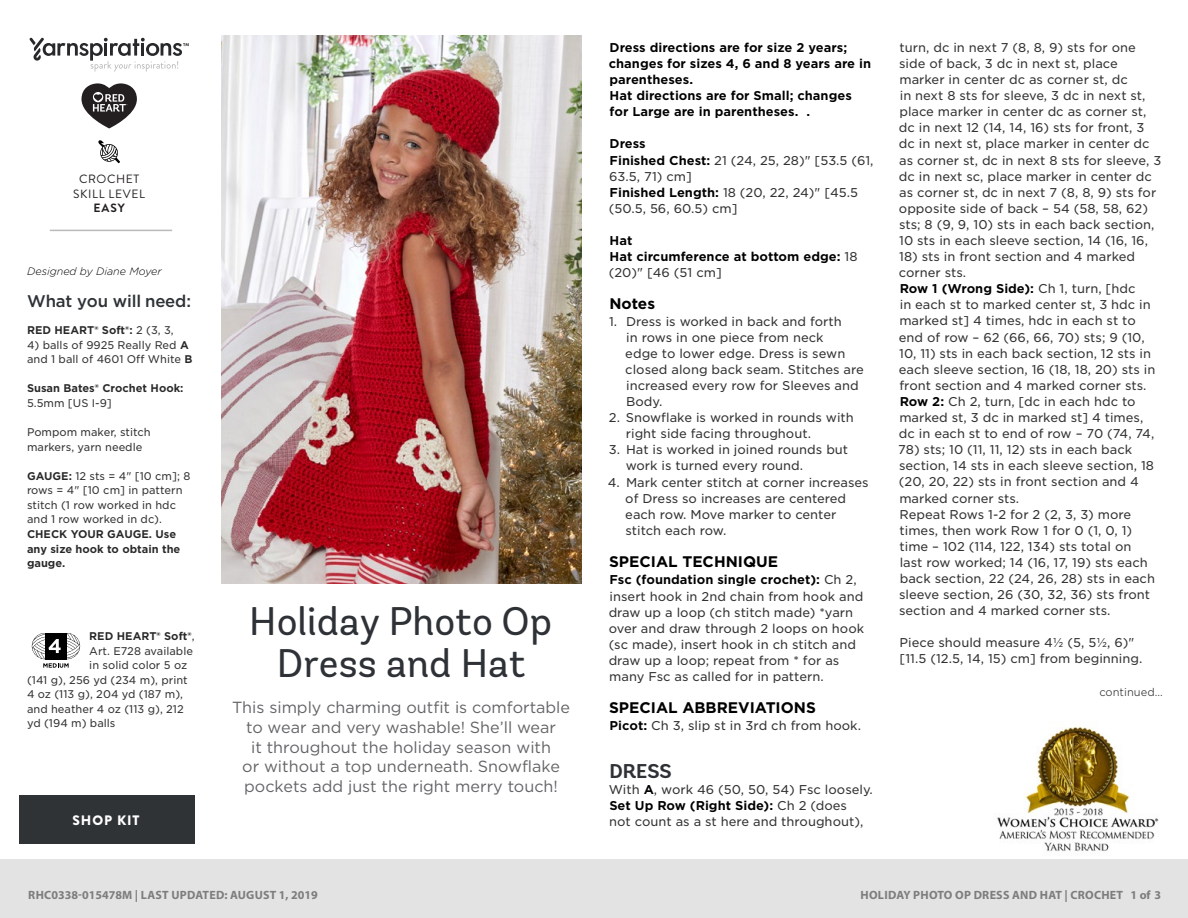
<style>
.page{position:relative;width:1188px;height:918px;background:#fff}
.page>*{position:absolute;margin:0;border:0;box-sizing:border-box;transform-origin:0 0}
.t1{font:39.9px/42.2px "Andes Rounded";color:#2e3236;text-align:center}
.t2{font:700 19.95px "Andes Rounded";color:#2e3236}
.t3{font:500 16.8px "Gotham";letter-spacing:-.01em;color:#2e3236}
.t4{font:16.05px/20px "Gotham";color:#636466;text-align:center}
.t5{font:700 15.3px "Gotham";color:#000}
.t6{font:900 13.65px "Brandon Grotesque";letter-spacing:.065em;color:#fff}
.t7{font:12.3px/16px "Gotham S Sm";color:#333334}
.t8{font:700 12.3px/16px "Gotham S Sm";color:#000}
.t9{font:700 12px "Myriad Pro";letter-spacing:.02em;color:#7d7d7d}
.Skill_Level{font:12px "Brandon Grotesque";letter-spacing:.05em;color:#231f20}
.Skill_Level-2{font:700 12px "Brandon Grotesque";color:#231f20}
.t10{font:10.8px/14.5px "Gotham S Sm";color:#333334}
.t11{font:700 10.8px/14.5px "Gotham S Sm";color:#292829}
.t12{font:italic 300 10.8px "Gotham Rounded";color:#000}
.t13{font:300 10.8px "Gotham S Sm";color:#333334}
.t14{font:10.8px "Gotham S Sm";color:#58595b}
.t15{font:9.15px "Gotham";letter-spacing:.02em;color:#58595b}
.s1{font-weight:400;color:#333334}
.s2{font-weight:700;color:#292829}
.s3{font-weight:700;color:#000}
.s4{font-weight:500}
</style>
<div class="page">
<svg style="left:32px;top:633px;width:48px;height:35px"></svg>
<img style="left:221px;top:36px;width:360px;height:547px">
<img style="left:997px;top:726px;width:162px;height:126px">
<div style="left:0;top:860px;width:1188px;height:58px;background:#e4e3e3"></div>
<svg style="left:98px;top:140px;width:22px;height:23px"></svg>
<svg style="left:30px;top:38px;width:159px;height:34px"></svg>
<svg style="left:81px;top:83px;width:56px;height:45px"></svg>
<hr style="left:50px;top:230px;width:122px;height:1px;background:#bbbaba">
<div style="left:19px;top:795px;width:175px;height:48px;background:#2f3336"></div>
<p class="Skill_Level" style="left:79px;top:171px;width:62px">CROCHET</p>
<p class="Skill_Level" style="left:73px;top:185px;width:73px">SKILL LEVEL</p>
<p class="Skill_Level-2" style="left:94px;top:200px;width:33px">EASY</p>
<p class="t12" style="left:27px;top:264px;width:136px">Designed by Diane Moyer</p>
<p class="t3" style="left:27px;top:290px;width:165px">What you will need:</p>
<p class="t11" style="left:27px;top:323px;width:148px">RED HEART® Soft®: <span class="s1">2 (3, 3,</span></p>
<p class="t10" style="left:27px;top:337px;width:167px">4) balls of 9925 Really Red <span class="s2">A </span>and 1 ball of 4601 Off White <span class="s2">B</span></p>
<p class="t11" style="left:27px;top:381px;width:158px">Susan Bates® Crochet Hook:<br><span class="s1">5.5mm [US I-9]</span></p>
<p class="t10" style="left:27px;top:425px;width:125px">Pompom maker, stitch markers, yarn needle</p>
<p class="t10" style="left:27px;top:468px;width:165px"><span class="s2">GAUGE:</span> 12 sts = 4" [10 cm]; 8 rows = 4" [10 cm] in pattern stitch (1 row worked in hdc and 1 row worked in dc).<br><span class="s2">CHECK YOUR GAUGE. Use any size hook to obtain the gauge.</span></p>
<p class="t11" style="left:89px;top:629px;width:107px">RED HEART® Soft®<span class="s1">,</span></p>
<p class="t10" style="left:89px;top:643px;width:105px">Art. E728 available</p>
<p class="t10" style="left:89px;top:658px;width:99px">in solid color 5 oz</p>
<p class="t10" style="left:27px;top:672px;width:162px">(141 g), 256 yd (234 m), print</p>
<p class="t10" style="left:27px;top:687px;width:158px">4 oz (113 g), 204 yd (187 m),</p>
<p class="t10" style="left:27px;top:701px;width:158px">and heather 4 oz (113 g), 212</p>
<p class="t10" style="left:27px;top:716px;width:90px">yd (194 m) balls</p>
<p class="t6" style="left:72px;top:810px;width:69px">SHOP KIT</p>
<p class="t1" style="left:249px;top:601px;width:304px">Holiday Photo Op<br>Dress and Hat</p>
<p class="t4" style="left:232px;top:697px;width:339px">This simply charming outfit is comfortable to wear and very washable! She’ll wear<br>it throughout the holiday season with<br>or without a top underneath. Snowflake pockets add just the right merry touch!</p>
<p class="t8" style="left:609px;top:39px;width:264px">Dress directions are for size 2 years; changes for sizes 4, 6 and 8 years are in parentheses.<br>Hat directions are for Small; changes for Large are in parentheses. .</p>
<p class="t7" style="left:609px;top:136px;width:266px"><span class="s3">Dress<br>Finished Chest:</span> 21 (24, 25, 28)" [53.5 (61,<br>63.5, 71) cm]<br><span class="s3">Finished Length:</span> 18 (20, 22, 24)" [45.5 (50.5, 56, 60.5) cm]</p>
<p class="t8" style="left:609px;top:232px;width:250px">Hat<br>Hat circumference at bottom edge: <span class="s1">18 (20)" [46 (51 cm]</span></p>
<p class="t5" style="left:609px;top:294px;width:47px">Notes</p>
<p class="t7" style="left:625px;top:313px;width:240px;text-indent:-16px">1. Dress is worked in back and forth<br>in rows in one piece from neck<br>edge to lower edge. Dress is sewn closed along back seam. Stitches are increased every row for Sleeves and<br>Body.</p>
<p class="t7" style="left:626px;top:409px;width:230px;text-indent:-17px">2. Snowflake is worked in rounds with right side facing throughout.</p>
<p class="t7" style="left:626px;top:442px;width:224px;text-indent:-17px">3. Hat is worked in joined rounds but work is turned every round.</p>
<p class="t7" style="left:625px;top:474px;width:245px;text-indent:-17px">4. Mark center stitch at corner increases of Dress so increases are centered each row. Move marker to center stitch each row.</p>
<p class="t5" style="left:609px;top:552px;width:170px">SPECIAL TECHNIQUE</p>
<p class="t7" style="left:609px;top:572px;width:257px"><span class="s3">Fsc (foundation single crochet):</span> Ch 2, insert hook in 2nd chain from hook and draw up a loop (ch stitch made) *yarn over and draw through 2 loops on hook (sc made), insert hook in ch stitch and draw up a loop; repeat from * for as many Fsc as called for in pattern.</p>
<p class="t5" style="left:609px;top:698px;width:208px">SPECIAL ABBREVIATIONS</p>
<p class="t7" style="left:610px;top:717px;width:253px"><span class="s3">Picot:</span> Ch 3, slip st in 3rd ch from hook.</p>
<p class="t2" style="left:609px;top:759px;width:64px">DRESS</p>
<p class="t7" style="left:609px;top:781px;width:266px">With <span class="s3">A</span>, work 46 (50, 50, 54) Fsc loosely.<br><span class="s3">Set Up Row (Right Side):</span> Ch 2 (does<br>not count as a st here and throughout),</p>
<p class="t7" style="left:899px;top:39px;width:264px">turn, dc in next 7 (8, 8, 9) sts for one side of back, 3 dc in next st, place marker in center dc as corner st, dc<br>in next 8 sts for sleeve, 3 dc in next st, place marker in center dc as corner st, dc in next 12 (14, 14, 16) sts for front, 3 dc in next st, place marker in center dc as corner st, dc in next 8 sts for sleeve, 3 dc in next sc, place marker in center dc as corner st, dc in next 7 (8, 8, 9) sts for opposite side of back – 54 (58, 58, 62) sts; 8 (9, 9, 10) sts in each back section, 10 sts in each sleeve section, 14 (16, 16,</p>
<p class="t7" style="left:899px;top:248px;width:258px">18) sts in front section and 4 marked corner sts.<br><span class="s3">Row 1 (Wrong Side):</span> Ch 1, turn, [hdc<br>in each st to marked center st, 3 hdc in marked st] 4 times, hdc in each st to end of row – 62 (66, 66, 70) sts; 9 (10, 10, 11) sts in each back section, 12 sts in each sleeve section, 16 (18, 18, 20) sts in front section and 4 marked corner sts.<br><span class="s3">Row 2:</span> Ch 2, turn, [dc in each hdc to marked st, 3 dc in marked st] 4 times, dc in each st to end of row – 70 (74, 74,</p>
<p class="t7" style="left:898px;top:441px;width:258px">78) sts; 10 (11, 11, 12) sts in each back section, 14 sts in each sleeve section, 18 (20, 20, 22) sts in front section and 4 marked corner sts.<br>Repeat Rows 1-2 for 2 (2, 3, 3) more times, then work Row 1 for 0 (1, 0, 1) time – 102 (114, 122, 134) sts total on last row worked; 14 (16, 17, 19) sts each back section, 22 (24, 26, 28) sts in each sleeve section, 26 (30, 32, 36) sts front section and 4 marked corner sts.</p>
<p class="t7" style="left:900px;top:635px;width:244px">Piece should measure 4½ (5, 5½, 6)" [11.5 (12.5, 14, 15) cm] from beginning.</p>
<p class="t13" style="left:1099px;top:685px;width:65px">continued...</p>
<p class="t9" style="left:28px;top:887px;width:291px">RHC0338-015478M | LAST UPDATED: AUGUST 1, 2019</p>
<p class="t9" style="left:861px;top:887px;width:302px">HOLIDAY PHOTO OP DRESS AND HAT | CROCHET 1 of 3</p>
<p class="t15" style="left:27px;top:896px;width:98px">©2018 Coats &amp; Clark</p>
<p class="t14" style="left:1100px;top:894px;width:64px">Page <span class="s4">1</span> of <span class="s4">4</span></p>
</div>
